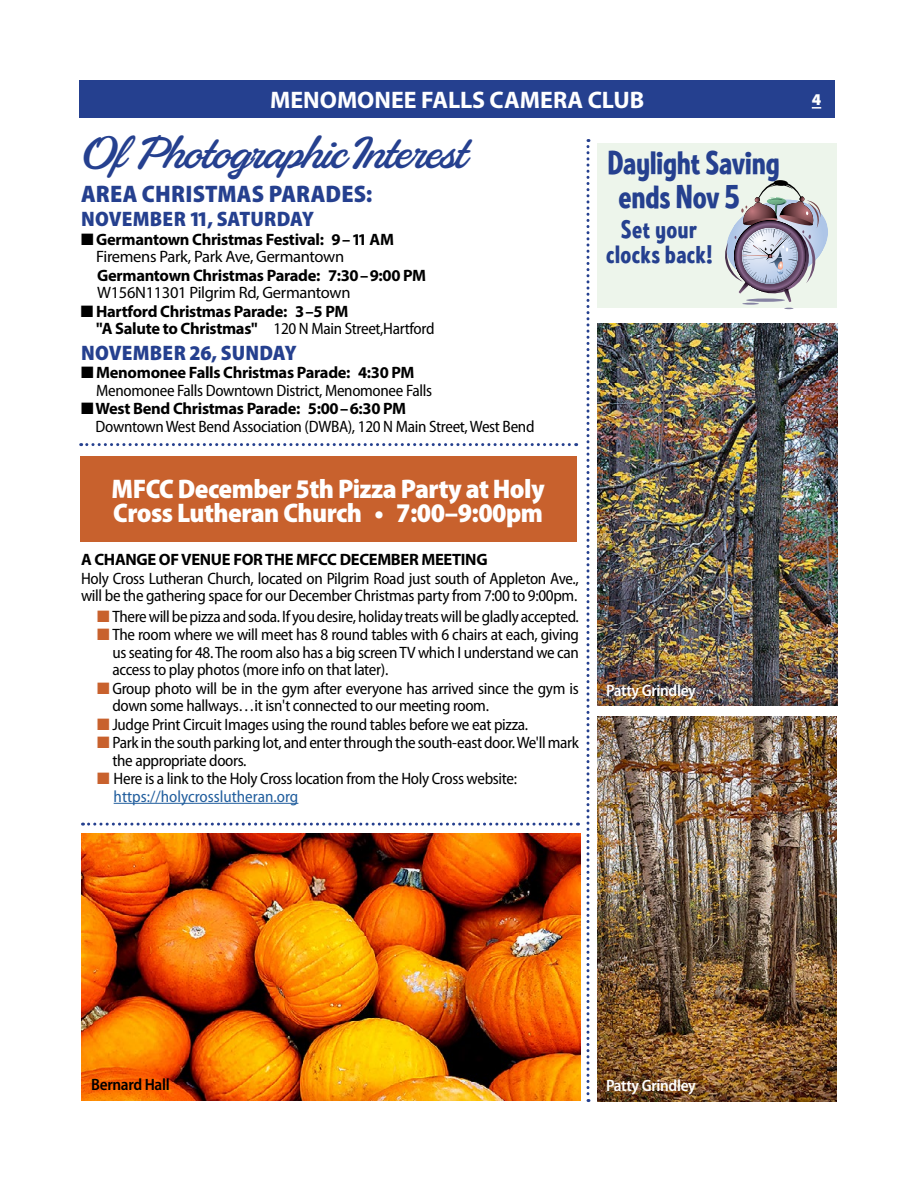
<style>
.page{position:relative;width:918px;height:1188px;background:#fff}
.page>*{position:absolute;margin:0;border:0;box-sizing:border-box;transform-origin:0 0}
.t1{font:45px "Sauber Script";letter-spacing:-.025em;color:#25408f}
.t2{font:33px/34.5px "Ed Gothic";color:#25408f}
.t3{font:900 semi-condensed 27px/24px "Myriad Pro";letter-spacing:-.02em;color:#fff}
.t4{font:25.5px/25.5px "Ed Gothic";letter-spacing:.02em;color:#25408f;text-align:center}
.t5{font:700 24px "Myriad Pro";color:#fff}
.t6{font:900 semi-condensed 24px "Myriad Pro";letter-spacing:.01em;color:#25408f}
.t7{font:900 semi-condensed 21px "Myriad Pro";letter-spacing:.01em;color:#25408f}
.t8{font:semi-condensed 16.5px/17.2px "Myriad Pro";letter-spacing:-.02em;color:#000}
.t9{font:700 16.5px/17.2px "Myriad Pro";letter-spacing:-.02em;color:#000}
.t10{font:16.5px "Myriad Pro";letter-spacing:-.02em;color:#000}
.t11{font:600 semi-condensed 16.5px "Myriad Pro";letter-spacing:-.02em;color:#fff}
.t12{font:600 semi-condensed 16.5px "Myriad Pro";letter-spacing:-.02em;color:#000}
.t13{font:900 16.5px "Myriad Pro";color:#fff}
.s1{font-weight:400}
.s2{font-weight:400;font-stretch:semi-condensed}
.s3{font-weight:700;font-stretch:normal}
.s4{color:#c8612d}
.s5{color:#215e9e}
</style>
<div class="page">
<div style="left:79px;top:81px;width:756px;height:37px;background:#25408f"></div>
<svg style="left:812px;top:107px;width:9px;height:2px"></svg>
<svg style="left:81px;top:443px;width:496px;height:3px"></svg>
<svg style="left:89px;top:823px;width:490px;height:3px"></svg>
<svg style="left:586px;top:139px;width:4px;height:963px"></svg>
<div style="left:80px;top:457px;width:497px;height:85px;background:#c8612d"></div>
<hr style="left:114px;top:803px;width:184px;height:1px;background:#215e9e">
<div style="left:597px;top:144px;width:240px;height:164px;background:#edf5eb"></div>
<svg style="left:725px;top:180px;width:103px;height:129px"></svg>
<img style="left:597px;top:323px;width:241px;height:383px">
<img style="left:597px;top:717px;width:240px;height:384px">
<img style="left:81px;top:833px;width:500px;height:268px">
<h3 class="t5" style="left:270px;top:85px;width:376px">MENOMONEE FALLS CAMERA CLUB</h3>
<p class="t13" style="left:812px;top:90px;width:11px">4</p>
<h1 class="t1" style="left:81px;top:121px;width:387px">Of Photographic Interest</h1>
<h2 class="t2" style="left:619px;top:146px;width:162px;text-indent:-11px">Daylight Saving ends Nov 5</h2>
<h3 class="t4" style="left:606px;top:217px;width:108px">Set your clocks back!</h3>
<h3 class="t6" style="left:81px;top:178px;width:293px">AREA CHRISTMAS PARADES:</h3>
<p class="t7" style="left:81px;top:205px;width:234px">NOVEMBER 11, SATURDAY</p>
<p class="t9" style="left:96px;top:230px;width:299px;text-indent:-15px">■ Germantown Christmas Festival: 9–11 AM<br><span class="s1">Firemens Park, Park Ave, Germantown</span></p>
<p class="t9" style="left:97px;top:266px;width:331px">Germantown Christmas Parade: 7:30–9:00 PM</p>
<p class="t10" style="left:97px;top:282px;width:255px">W156N11301 Pilgrim Rd, Germantown</p>
<p class="t9" style="left:96px;top:302px;width:340px;text-indent:-15px">■ Hartford Christmas Parade: 3–5 PM<br>"A Salute to Christmas" <span class="s2">120 N Main Street,Hartford</span></p>
<p class="t7" style="left:81px;top:339px;width:217px">NOVEMBER 26, SUNDAY</p>
<p class="t8" style="left:96px;top:364px;width:337px;text-indent:-15px">■ <span class="s3">Menomonee Falls Christmas Parade: 4:30 PM<br></span>Menomonee Falls Downtown District, Menomonee Falls</p>
<p class="t8" style="left:96px;top:400px;width:440px;text-indent:-15px">■<span class="s3">West Bend Christmas Parade: 5:00–6:30 PM<br></span>Downtown West Bend Association (DWBA), 120 N Main Street, West Bend</p>
<h3 class="t3" style="left:112px;top:475px;width:435px">MFCC December 5th Pizza Party at Holy<br>Cross Lutheran Church • 7:00–9:00pm</h3>
<p class="t9" style="left:81px;top:551px;width:408px">A CHANGE OF VENUE FOR THE MFCC DECEMBER MEETING</p>
<p class="t8" style="left:81px;top:570px;width:499px">Holy Cross Lutheran Church, located on Pilgrim Road just south of Appleton Ave., will be the gathering space for our December Christmas party from 7:00 to 9:00pm.</p>
<p class="t8" style="left:97px;top:607px;width:483px"><span class="s4">■</span> There will be pizza and soda. If you desire, holiday treats will be gladly accepted.</p>
<p class="t8" style="left:112px;top:626px;width:468px;text-align:justify;text-indent:-15px"><span class="s4">■</span> The room where we will meet has 8 round tables with 6 chairs at each, giving us seating for 48. The room also has a big screen TV which I understand we can access to play photos (more info on that later).</p>
<p class="t8" style="left:112px;top:679px;width:468px;text-indent:-15px"><span class="s4">■</span> Group photo will be in the gym after everyone has arrived since the gym is down some hallways…it isn't connected to our meeting room.</p>
<p class="t8" style="left:97px;top:715px;width:433px"><span class="s4">■</span> Judge Print Circuit Images using the round tables before we eat pizza.</p>
<p class="t8" style="left:112px;top:734px;width:468px;text-indent:-15px"><span class="s4">■</span> Park in the south parking lot, and enter through the south-east door. We'll mark the appropriate doors.</p>
<p class="t8" style="left:114px;top:770px;width:405px;text-indent:-16px"><span class="s4">■</span> Here is a link to the Holy Cross location from the Holy Cross website: <span class="s5">https://holycrosslutheran.org</span></p>
<p class="t11" style="left:606px;top:680px;width:91px">Patty Grindley</p>
<p class="t12" style="left:91px;top:1074px;width:80px">Bernard Hall</p>
<p class="t11" style="left:606px;top:1075px;width:91px">Patty Grindley</p>
</div>
